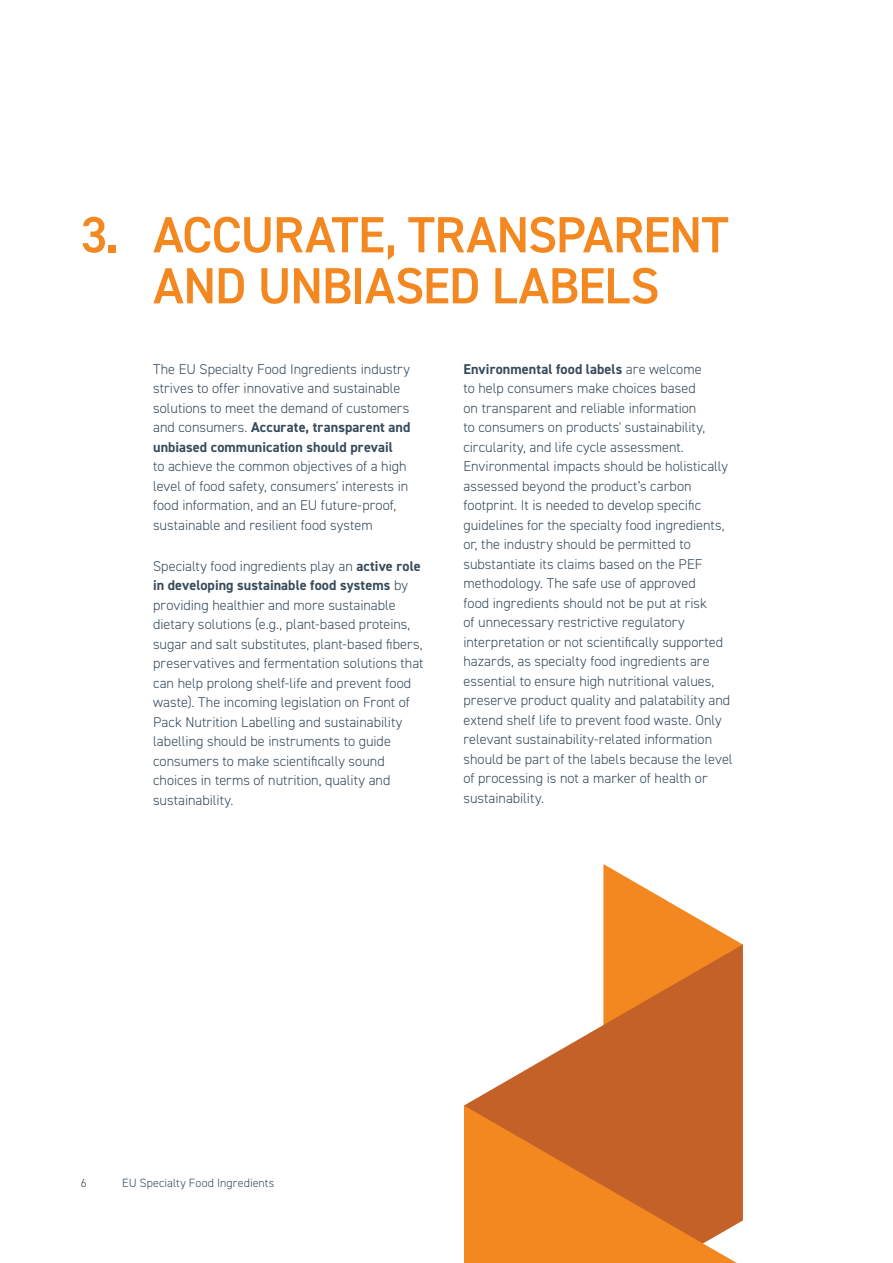
<style>
.page{position:relative;width:893px;height:1263px;background:#fff}
.page>*{position:absolute;margin:0;border:0;box-sizing:border-box;transform-origin:0 0}
.t1{font:600 51px/51px "DIN2014";letter-spacing:-.02em;color:#f38720}
.t2{font:300 14.25px/19.5px "DIN2014";color:#374b5b}
.t3{font:300 12px "DIN2014";letter-spacing:.01em;color:#374b5b}
.s1{font-weight:700}
</style>
<div class="page">
<hr style="left:892px;top:0;width:1px;height:1263px;background:#183963">
<svg style="left:603px;top:864px;width:139px;height:80px"></svg>
<svg style="left:465px;top:944px;width:278px;height:280px;fill:#ca6928"></svg>
<svg style="left:464px;top:1105px;width:273px;height:158px;background:#db7627"></svg>
<h1 class="t1" style="left:81px;top:208px;width:40px">3.</h1>
<h1 class="t1" style="left:153px;top:208px;width:577px">ACCURATE, TRANSPARENT<br>AND UNBIASED LABELS</h1>
<p class="t2" style="left:153px;top:359px;width:259px">The EU Specialty Food Ingredients industry strives to offer innovative and sustainable solutions to meet the demand of customers and consumers. <span class="s1">Accurate, transparent and unbiased communication should prevail</span></p>
<p class="t2" style="left:153px;top:457px;width:257px">to achieve the common objectives of a high level of food safety, consumers' interests in food information, and an EU future-proof, sustainable and resilient food system</p>
<p class="t2" style="left:153px;top:556px;width:272px">Specialty food ingredients play an <span class="s1">active role in developing sustainable food systems</span> by providing healthier and more sustainable dietary solutions (e.g., plant-based proteins, sugar and salt substitutes, plant-based fibers, preservatives and fermentation solutions that can help prolong shelf-life and prevent food waste). The incoming legislation on Front of Pack Nutrition Labelling and sustainability labelling should be instruments to guide consumers to make scientifically sound choices in terms of nutrition, quality and sustainability.</p>
<p class="t2" style="left:463px;top:359px;width:271px"><span class="s1">Environmental food labels</span> are welcome<br>to help consumers make choices based<br>on transparent and reliable information<br>to consumers on products' sustainability, circularity, and life cycle assessment.<br>Environmental impacts should be holistically assessed beyond the product’s carbon footprint. It is needed to develop specific guidelines for the specialty food ingredients, or, the industry should be permitted to substantiate its claims based on the PEF methodology. The safe use of approved<br>food ingredients should not be put at risk<br>of unnecessary restrictive regulatory interpretation or not scientifically supported hazards, as specialty food ingredients are essential to ensure high nutritional values, preserve product quality and palatability and extend shelf life to prevent food waste. Only relevant sustainability-related information should be part of the labels because the level of processing is not a marker of health or sustainability.</p>
<p class="t3" style="left:81px;top:1176px;width:7px">6</p>
<p class="t3" style="left:122px;top:1176px;width:154px">EU Specialty Food Ingredients</p>
</div>
